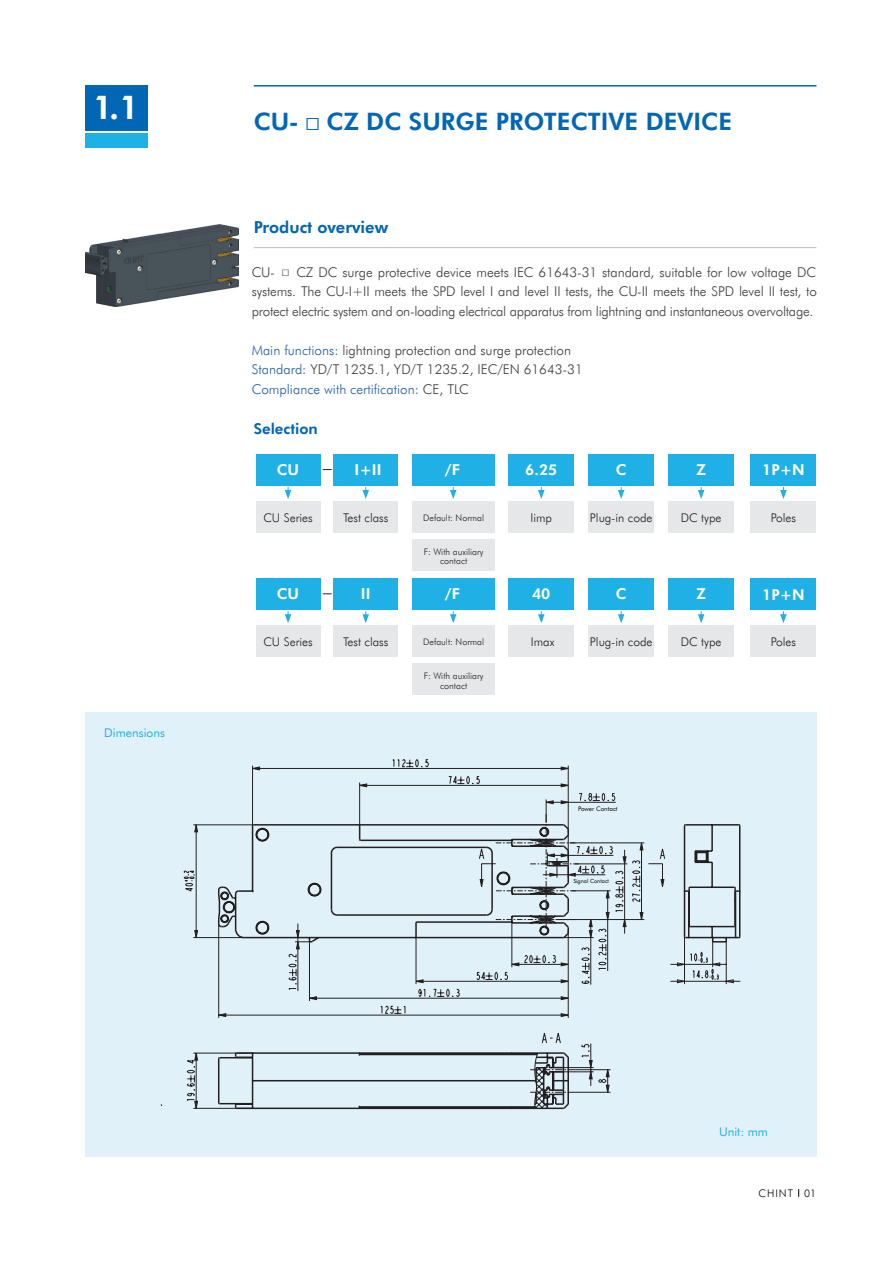
<style>
.page{position:relative;width:893px;height:1263px;background:#fff}
.page>*{position:absolute;margin:0;border:0;box-sizing:border-box;transform-origin:0 0}
.t1{font:700 33px "Futura BT";color:#fff}
.t2{font:700 24px "Futura BT";color:#0166b3}
.t3{font:700 16.5px "Futura BT";color:#0166b3}
.段落样式1{font:700 15px "Futura BT";color:#fff}
.t4{font:700 15px "Futura BT";color:#0166b3}
.t5{font:300 13.5px/19.5px "Futura BT";color:#3e3e3f;text-align:justify}
.段落样式1-2{font:300 12px "Futura BT";color:#231f20}
.段落样式1-3{font:12px "Futura BT";color:#1fb0e6}
.t6{font:300 10.5px "Futura BT";letter-spacing:.1em;color:#000}
.段落样式1-4{font:300 9px "Futura BT";color:#231f20}
.t7{font:6.3px "Futura BT";color:#000}
.t8{font:5.55px "Futura BT";color:#000}
.s1{font-family:"Microsoft Ya Hei"}
.s2{color:#2361a5}
</style>
<div class="page">
<div style="left:85px;top:712px;width:731px;height:444px;background:#e0f1f9"></div>
<hr style="left:254px;top:85px;width:562px;height:2px;background:#0166b3">
<div style="left:85px;top:85px;width:62px;height:45px;background:#0166b3"></div>
<div style="left:85px;top:133px;width:62px;height:15px;background:#1fb0e6"></div>
<hr style="left:254px;top:247px;width:562px;height:1px;background:#bcbdc0">
<div style="left:333px;top:454px;width:65px;height:31px;background:#1fb0e6"></div>
<div style="left:333px;top:578px;width:65px;height:32px;background:#1fb0e6"></div>
<div style="left:256px;top:454px;width:64px;height:31px;background:#1fb0e6"></div>
<div style="left:256px;top:578px;width:64px;height:32px;background:#1fb0e6"></div>
<div style="left:508px;top:454px;width:66px;height:31px;background:#1fb0e6"></div>
<div style="left:508px;top:578px;width:66px;height:32px;background:#1fb0e6"></div>
<div style="left:588px;top:454px;width:66px;height:31px;background:#1fb0e6"></div>
<div style="left:588px;top:578px;width:66px;height:32px;background:#1fb0e6"></div>
<div style="left:668px;top:454px;width:66px;height:31px;background:#1fb0e6"></div>
<div style="left:668px;top:578px;width:66px;height:32px;background:#1fb0e6"></div>
<div style="left:750px;top:454px;width:66px;height:31px;background:#1fb0e6"></div>
<div style="left:750px;top:578px;width:66px;height:32px;background:#1fb0e6"></div>
<div style="left:412px;top:454px;width:82px;height:31px;background:#1fb0e6"></div>
<div style="left:412px;top:578px;width:82px;height:32px;background:#1fb0e6"></div>
<div style="left:333px;top:501px;width:65px;height:32px;background:#e6e7e9"></div>
<div style="left:333px;top:625px;width:65px;height:32px;background:#e6e7e9"></div>
<div style="left:256px;top:501px;width:64px;height:32px;background:#e6e7e9"></div>
<div style="left:256px;top:625px;width:64px;height:32px;background:#e6e7e9"></div>
<div style="left:412px;top:501px;width:82px;height:32px;background:#e6e7e9"></div>
<div style="left:412px;top:539px;width:82px;height:31px;background:#e6e7e9"></div>
<div style="left:412px;top:625px;width:82px;height:32px;background:#e6e7e9"></div>
<div style="left:412px;top:663px;width:82px;height:32px;background:#e6e7e9"></div>
<div style="left:508px;top:501px;width:66px;height:32px;background:#e6e7e9"></div>
<div style="left:508px;top:625px;width:66px;height:32px;background:#e6e7e9"></div>
<div style="left:588px;top:501px;width:66px;height:32px;background:#e6e7e9"></div>
<div style="left:588px;top:625px;width:66px;height:32px;background:#e6e7e9"></div>
<div style="left:668px;top:501px;width:66px;height:32px;background:#e6e7e9"></div>
<div style="left:668px;top:625px;width:66px;height:32px;background:#e6e7e9"></div>
<div style="left:750px;top:501px;width:66px;height:32px;background:#e6e7e9"></div>
<div style="left:750px;top:625px;width:66px;height:32px;background:#e6e7e9"></div>
<svg style="left:285px;top:487px;width:6px;height:12px"></svg>
<svg style="left:285px;top:611px;width:6px;height:12px"></svg>
<svg style="left:362px;top:487px;width:7px;height:12px"></svg>
<svg style="left:362px;top:611px;width:7px;height:12px"></svg>
<svg style="left:450px;top:487px;width:7px;height:12px"></svg>
<svg style="left:450px;top:611px;width:7px;height:12px"></svg>
<svg style="left:538px;top:487px;width:7px;height:12px"></svg>
<svg style="left:538px;top:611px;width:7px;height:12px"></svg>
<svg style="left:618px;top:487px;width:6px;height:12px"></svg>
<svg style="left:618px;top:611px;width:6px;height:12px"></svg>
<svg style="left:698px;top:487px;width:6px;height:12px"></svg>
<svg style="left:698px;top:611px;width:6px;height:12px"></svg>
<svg style="left:780px;top:487px;width:7px;height:12px"></svg>
<svg style="left:780px;top:611px;width:7px;height:12px"></svg>
<img style="left:85px;top:225px;width:153px;height:81px">
<svg style="left:665px;top:824px;width:76px;height:161px"></svg>
<hr style="left:670px;top:981px;width:70px;height:1px;background:#231f20">
<hr style="left:670px;top:964px;width:57px;height:1px;background:#231f20">
<hr style="left:684px;top:937px;width:1px;height:47px;background:#231f20">
<svg style="left:677px;top:942px;width:57px;height:41px"></svg>
<hr style="left:726px;top:942px;width:1px;height:42px;background:#231f20">
<svg style="left:183px;top:759px;width:482px;height:351px"></svg>
<p class="t1" style="left:93px;top:84px;width:48px">1.1</p>
<p class="段落样式1-3" style="left:104px;top:724px;width:62px">Dimensions</p>
<p class="t2" style="left:254px;top:105px;width:480px">CU- <span class="s1">□</span> CZ DC SURGE PROTECTIVE DEVICE</p>
<p class="t3" style="left:254px;top:216px;width:136px">Product overview</p>
<p class="t5" style="left:252px;top:261px;width:567px">CU- <span class="s1">□</span> CZ DC surge protective device meets IEC 61643-31 standard, suitable for low voltage DC systems. The CU-I+II meets the SPD level I and level II tests, the CU-II meets the SPD level II test, to protect electric system and on-loading electrical apparatus from lightning and instantaneous overvoltage.</p>
<p class="t5" style="left:252px;top:340px;width:321px"><span class="s2">Main functions:</span> lightning protection and surge protection</p>
<p class="t5" style="left:252px;top:359px;width:333px"><span class="s2">Standard:</span> YD/T 1235.1, YD/T 1235.2, IEC/EN 61643-31<br><span class="s2">Compliance with certification:</span> CE, TLC</p>
<p class="t4" style="left:254px;top:418px;width:66px">Selection</p>
<p class="段落样式1" style="left:277px;top:459px;width:24px">CU</p>
<p class="段落样式1" style="left:355px;top:459px;width:28px">I+II</p>
<p class="段落样式1" style="left:445px;top:459px;width:16px">/F</p>
<p class="段落样式1" style="left:525px;top:459px;width:34px">6.25</p>
<p class="段落样式1" style="left:616px;top:459px;width:12px">C</p>
<p class="段落样式1" style="left:696px;top:459px;width:11px">Z</p>
<p class="段落样式1" style="left:762px;top:459px;width:44px">1P+N</p>
<p class="段落样式1-2" style="left:263px;top:509px;width:51px">CU Series</p>
<p class="段落样式1-2" style="left:343px;top:509px;width:47px">Test class</p>
<p class="段落样式1-4" style="left:423px;top:512px;width:62px">Default: Normal</p>
<p class="段落样式1-2" style="left:530px;top:509px;width:23px">Iimp</p>
<p class="段落样式1-2" style="left:590px;top:509px;width:64px">Plug-in code</p>
<p class="段落样式1-2" style="left:681px;top:509px;width:42px">DC type</p>
<p class="段落样式1-2" style="left:771px;top:509px;width:27px">Poles</p>
<p class="段落样式1-4" style="left:424px;top:545px;width:61px">F: With auxiliary</p>
<p class="段落样式1-4" style="left:440px;top:555px;width:29px">contact</p>
<p class="段落样式1" style="left:277px;top:583px;width:24px">CU</p>
<p class="段落样式1" style="left:361px;top:583px;width:11px">II</p>
<p class="段落样式1" style="left:445px;top:583px;width:16px">/F</p>
<p class="段落样式1" style="left:532px;top:583px;width:20px">40</p>
<p class="段落样式1" style="left:616px;top:583px;width:12px">C</p>
<p class="段落样式1" style="left:696px;top:583px;width:11px">Z</p>
<p class="段落样式1" style="left:762px;top:584px;width:44px">1P+N</p>
<p class="段落样式1-2" style="left:263px;top:633px;width:51px">CU Series</p>
<p class="段落样式1-2" style="left:343px;top:633px;width:47px">Test class</p>
<p class="段落样式1-4" style="left:423px;top:636px;width:62px">Default: Normal</p>
<p class="段落样式1-4" style="left:424px;top:670px;width:61px">F: With auxiliary</p>
<p class="段落样式1-4" style="left:440px;top:679px;width:29px">contact</p>
<p class="段落样式1-2" style="left:531px;top:633px;width:25px">Imax</p>
<p class="段落样式1-2" style="left:590px;top:633px;width:64px">Plug-in code</p>
<p class="段落样式1-2" style="left:681px;top:633px;width:42px">DC type</p>
<p class="段落样式1-2" style="left:771px;top:633px;width:27px">Poles</p>
<p class="t7" style="left:578px;top:804px;width:41px">Power Contact</p>
<p class="t8" style="left:573px;top:877px;width:37px">Signal Contact</p>
<p class="段落样式1-3" style="left:719px;top:1124px;width:51px">Unit: mm</p>
<p class="t6" style="left:758px;top:1186px;width:59px">CHINT 01</p>
</div>
